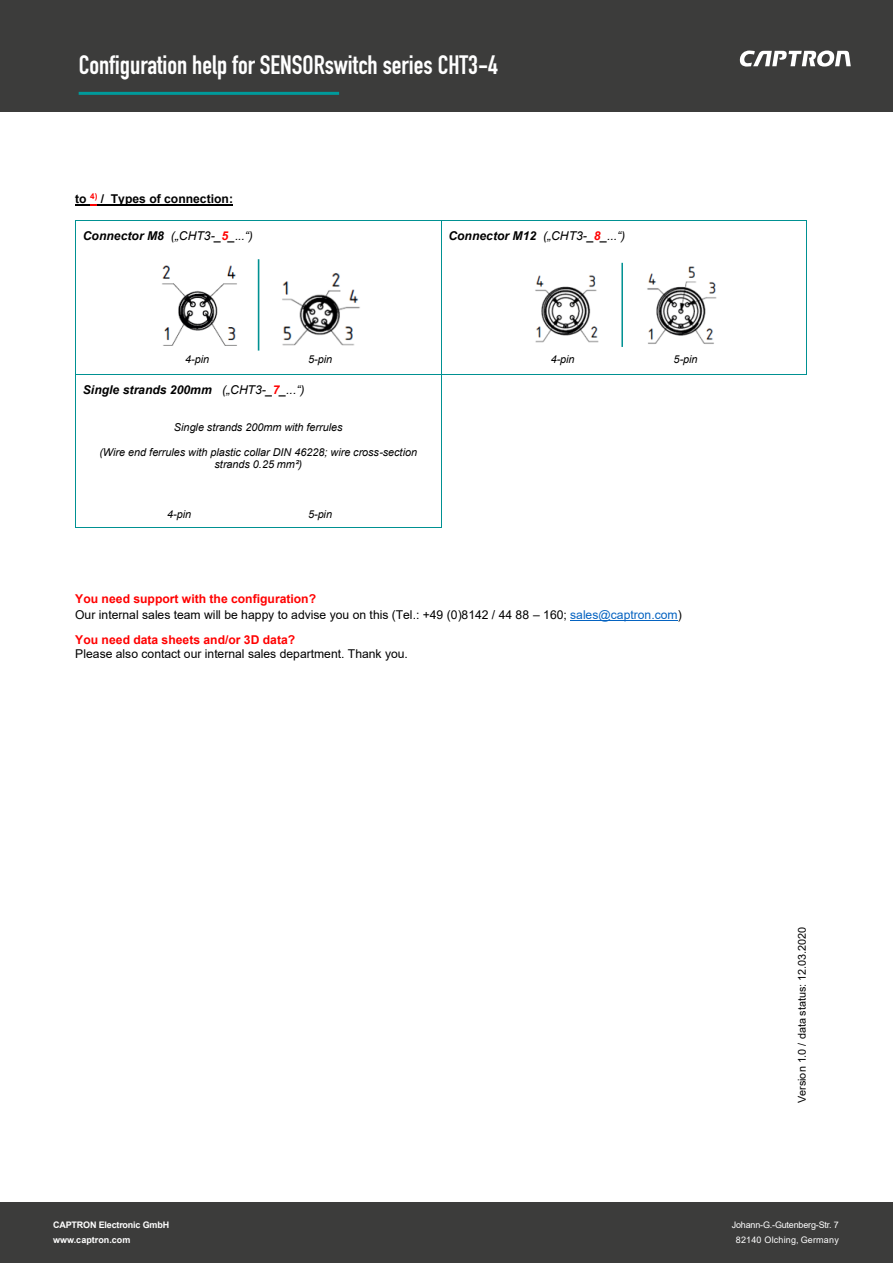
<style>
.page{position:relative;width:893px;height:1263px;background:#fff}
.page>*{position:absolute;margin:0;border:0;box-sizing:border-box;transform-origin:0 0}
.t1{font:26.25px "DIN Engschrift Std";color:#fff}
.t2{font:12.15px/15.1px "Arial";letter-spacing:.005em;color:#000}
.t3{font:italic 12.15px "Arial";color:#000}
.t4{font:italic 700 12.15px "Arial";letter-spacing:.005em;color:#000}
.t5{font:700 12.15px "Arial";color:#f00}
.t6{font:700 12.15px "Arial";color:#000}
.t7{font:italic 10.8px/12.5px "Arial";letter-spacing:-.005em;color:#000;text-align:center}
.t8{font:10.8px "Arial";letter-spacing:-.005em;color:#000}
.t9{font:9px "Arial";letter-spacing:-.02em;color:#fff}
.t10{font:700 9px "Arial";letter-spacing:-.02em;color:#fff}
.t11{font:9px "Arial";letter-spacing:.02em;color:#fff}
.t12{font:700 9px "Arial";color:#fff}
.s1{font-weight:700}
.s2{font-weight:700;color:#f00}
.s3{font-weight:400}
.s4{color:#f00}
.s5{color:#0563c1}
</style>
<div class="page">
<div style="left:0;top:0;width:893px;height:112px;background:#3c3c3b"></div>
<hr style="left:79px;top:92px;width:260px;height:3px;background:#009a9b">
<svg style="left:739px;top:50px;width:112px;height:17px"></svg>
<div style="left:0;top:1202px;width:893px;height:61px;background:#3c3c3b"></div>
<svg style="left:75px;top:205px;width:22px;height:1px"></svg>
<hr style="left:97px;top:205px;width:136px;height:1px;background:#000">
<hr style="left:76px;top:220px;width:365px;height:1px;background:#009192">
<hr style="left:441px;top:220px;width:365px;height:1px;background:#009192">
<hr style="left:75px;top:221px;width:1px;height:153px;background:#009192">
<hr style="left:441px;top:221px;width:1px;height:153px;background:#009192">
<hr style="left:806px;top:221px;width:1px;height:153px;background:#009192">
<hr style="left:76px;top:374px;width:365px;height:1px;background:#009192">
<hr style="left:441px;top:374px;width:365px;height:1px;background:#009192">
<hr style="left:75px;top:374px;width:1px;height:154px;background:#009192">
<hr style="left:76px;top:528px;width:365px;height:1px;background:#009192">
<hr style="left:441px;top:374px;width:1px;height:154px;background:#009192">
<hr style="left:570px;top:620px;width:108px;height:1px;background:#0563c1">
<img style="left:162px;top:259px;width:198px;height:92px">
<img style="left:535px;top:262px;width:182px;height:85px">
<h1 class="t1" style="left:79px;top:49px;width:421px">Configuration help for SENSORswitch series CHT3-4</h1>
<p class="t6" style="left:75px;top:190px;width:159px">to <sup>4)</sup> / Types of connection:</p>
<p class="t3" style="left:83px;top:228px;width:172px"><span class="s1">Connector M8</span> („CHT3-_<span class="s2">5</span>_...“)</p>
<p class="t3" style="left:448px;top:228px;width:178px"><span class="s1">Connector M12</span> („CHT3-_<span class="s2">8</span>_...“)</p>
<p class="t7" style="left:185px;top:353px;width:25px">4-pin</p>
<p class="t7" style="left:308px;top:353px;width:26px">5-pin</p>
<p class="t4" style="left:83px;top:381px;width:223px">Single strands 200mm <span class="s3">(„CHT3-_</span><span class="s4">7</span><span class="s3">_...“)</span></p>
<p class="t7" style="left:174px;top:421px;width:170px">Single strands 200mm with ferrules</p>
<p class="t7" style="left:99px;top:446px;width:319px">(Wire end ferrules with plastic collar DIN 46228; wire cross-section strands 0.25 mm²)</p>
<p class="t7" style="left:167px;top:508px;width:25px">4-pin</p>
<p class="t7" style="left:308px;top:508px;width:26px">5-pin</p>
<p class="t7" style="left:551px;top:353px;width:25px">4-pin</p>
<p class="t7" style="left:674px;top:353px;width:26px">5-pin</p>
<p class="t2" style="left:75px;top:591px;width:608px"><span class="s2">You need support with the configuration?<br></span>Our internal sales team will be happy to advise you on this (Tel.: +49 (0)8142 / 44 88 – 160; <span class="s5">sales@captron.com</span>)</p>
<p class="t5" style="left:75px;top:631px;width:222px">You need data sheets and/or 3D data?</p>
<p class="t2" style="left:75px;top:646px;width:334px">Please also contact our internal sales department. Thank you.</p>
<p class="t10" style="left:53px;top:1219px;width:118px">CAPTRON Electronic GmbH</p>
<p class="t12" style="left:53px;top:1233px;width:79px">www.captron.com</p>
<p class="t8" style="left:794px;top:1103px;width:178px;rotate:-90deg">Version 1.0 / data status: 12.03.2020</p>
<p class="t9" style="left:732px;top:1219px;width:109px">Johann-G.-Gutenberg-Str. 7</p>
<p class="t11" style="left:736px;top:1234px;width:104px">82140 Olching, Germany</p>
</div>
